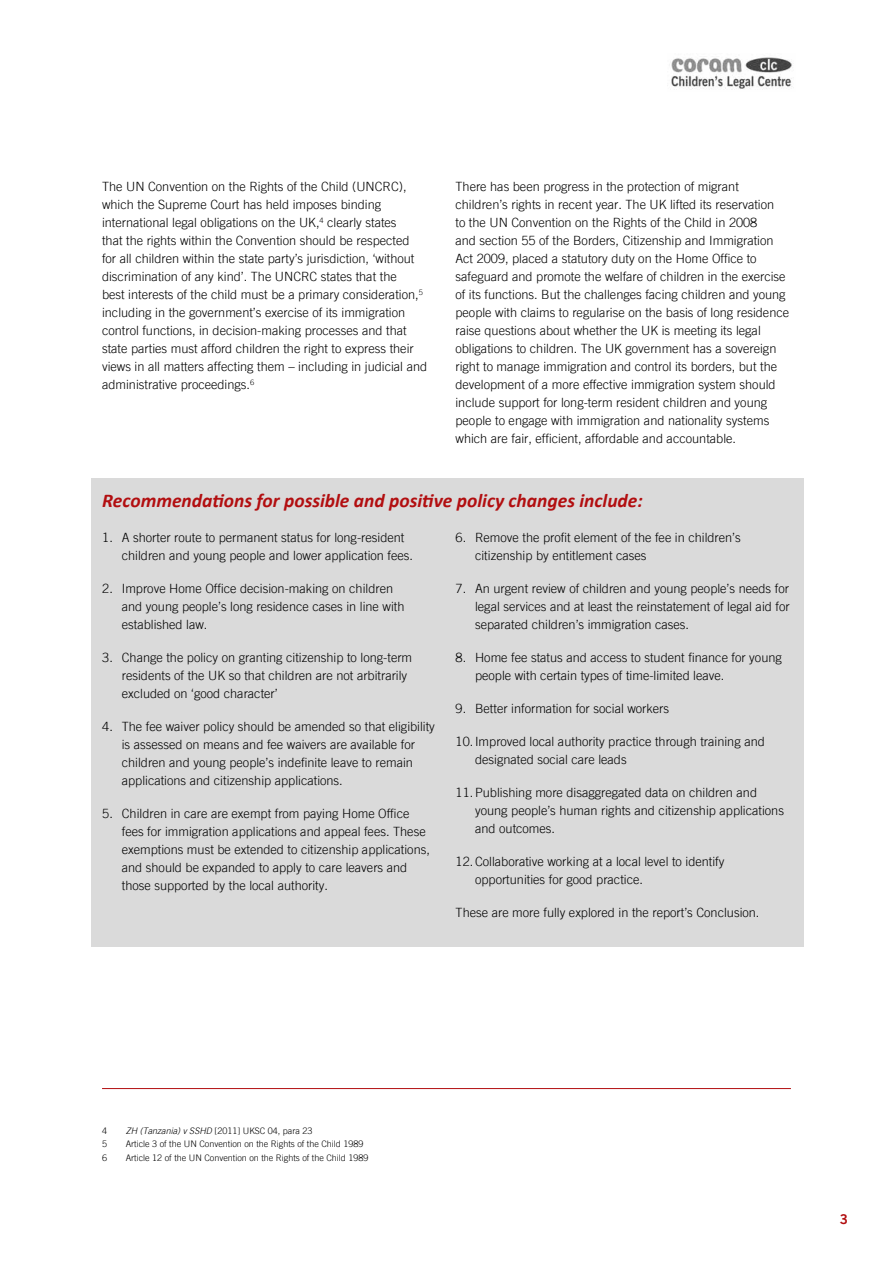
<style>
.page{position:relative;width:893px;height:1263px;background:#fff}
.page>*{position:absolute;margin:0;border:0;box-sizing:border-box;transform-origin:0 0}
.t1{font:italic 700 19.5px "Calibri";color:#b20e10}
.t2{font:13.5px "Trade Gothic Bold Two";color:#b20e10}
.t3{font:italic 300 12.75px/18px "Trade Gothic";color:#000}
.t4{font:italic 300 9px "Trade Gothic";color:#000}
</style>
<div class="page">
<img style="left:671px;top:57px;width:121px;height:33px">
<div style="left:91px;top:478px;width:713px;height:468px;background:#dadada"></div>
<hr style="left:102px;top:1088px;width:689px;height:1px;background:#b20e10">
<p class="t3" style="left:102px;top:177px;width:327px">The UN Convention on the Rights of the Child (UNCRC), which the Supreme Court has held imposes binding international legal obligations on the UK,<sup>4</sup> clearly states<br>that the rights within the Convention should be respected<br>for all children within the state party’s jurisdiction, ‘without discrimination of any kind’. The UNCRC states that the<br>best interests of the child must be a primary consideration,<sup>5 </sup>including in the government’s exercise of its immigration control functions, in decision-making processes and that state parties must afford children the right to express their views in all matters affecting them – including in judicial and administrative proceedings.<sup>6</sup></p>
<p class="t3" style="left:455px;top:177px;width:335px">There has been progress in the protection of migrant children’s rights in recent year. The UK lifted its reservation<br>to the UN Convention on the Rights of the Child in 2008<br>and section 55 of the Borders, Citizenship and Immigration Act 2009, placed a statutory duty on the Home Office to safeguard and promote the welfare of children in the exercise of its functions. But the challenges facing children and young people with claims to regularise on the basis of long residence raise questions about whether the UK is meeting its legal obligations to children. The UK government has a sovereign right to manage immigration and control its borders, but the development of a more effective immigration system should include support for long-term resident children and young people to engage with immigration and nationality systems which are fair, efficient, affordable and accountable.</p>
<h1 class="t1" style="left:102px;top:488px;width:542px">Recommendations for possible and positive policy changes include:</h1>
<p class="t3" style="left:122px;top:528px;width:293px;text-indent:-19px">1. A shorter route to permanent status for long-resident children and young people and lower application fees.</p>
<p class="t3" style="left:122px;top:579px;width:284px;text-indent:-19px">2. Improve Home Office decision-making on children and young people’s long residence cases in line with established law.</p>
<p class="t3" style="left:122px;top:648px;width:292px;text-indent:-19px">3. Change the policy on granting citizenship to long-term residents of the UK so that children are not arbitrarily excluded on ‘good character’</p>
<p class="t3" style="left:122px;top:717px;width:315px;text-indent:-19px">4. The fee waiver policy should be amended so that eligibility is assessed on means and fee waivers are available for children and young people’s indefinite leave to remain applications and citizenship applications.</p>
<p class="t3" style="left:122px;top:804px;width:310px;text-indent:-19px">5. Children in care are exempt from paying Home Office fees for immigration applications and appeal fees. These exemptions must be extended to citizenship applications, and should be expanded to apply to care leavers and those supported by the local authority.</p>
<p class="t3" style="left:475px;top:528px;width:267px;text-indent:-19px">6. Remove the profit element of the fee in children’s citizenship by entitlement cases</p>
<p class="t3" style="left:475px;top:579px;width:316px;text-align:justify;text-indent:-19px">7. An urgent review of children and young people’s needs for legal services and at least the reinstatement of legal aid for separated children’s immigration cases.</p>
<p class="t3" style="left:475px;top:648px;width:308px;text-indent:-19px">8. Home fee status and access to student finance for young people with certain types of time-limited leave.</p>
<p class="t3" style="left:456px;top:699px;width:215px">9. Better information for social workers</p>
<p class="t3" style="left:475px;top:732px;width:291px;text-indent:-19px">10. Improved local authority practice through training and designated social care leads</p>
<p class="t3" style="left:475px;top:783px;width:310px;text-indent:-19px">11.Publishing more disaggregated data on children and young people’s human rights and citizenship applications and outcomes.</p>
<p class="t3" style="left:475px;top:852px;width:251px;text-indent:-19px">12.Collaborative working at a local level to identify opportunities for good practice.</p>
<p class="t3" style="left:456px;top:903px;width:305px">These are more fully explored in the report’s Conclusion.</p>
<p class="t4" style="left:102px;top:1125px;width:7px">4</p>
<p class="t4" style="left:126px;top:1125px;width:188px">ZH (Tanzania)vSSHD [2011] UKSC 04, para 23</p>
<p class="t4" style="left:102px;top:1139px;width:7px">5</p>
<p class="t4" style="left:126px;top:1139px;width:239px">Article 3 of the UN Convention on the Rights of the Child 1989</p>
<p class="t4" style="left:102px;top:1152px;width:7px">6</p>
<p class="t4" style="left:126px;top:1152px;width:244px">Article 12 of the UN Convention on the Rights of the Child 1989</p>
<p class="t2" style="left:840px;top:1210px;width:10px">3</p>
</div>
